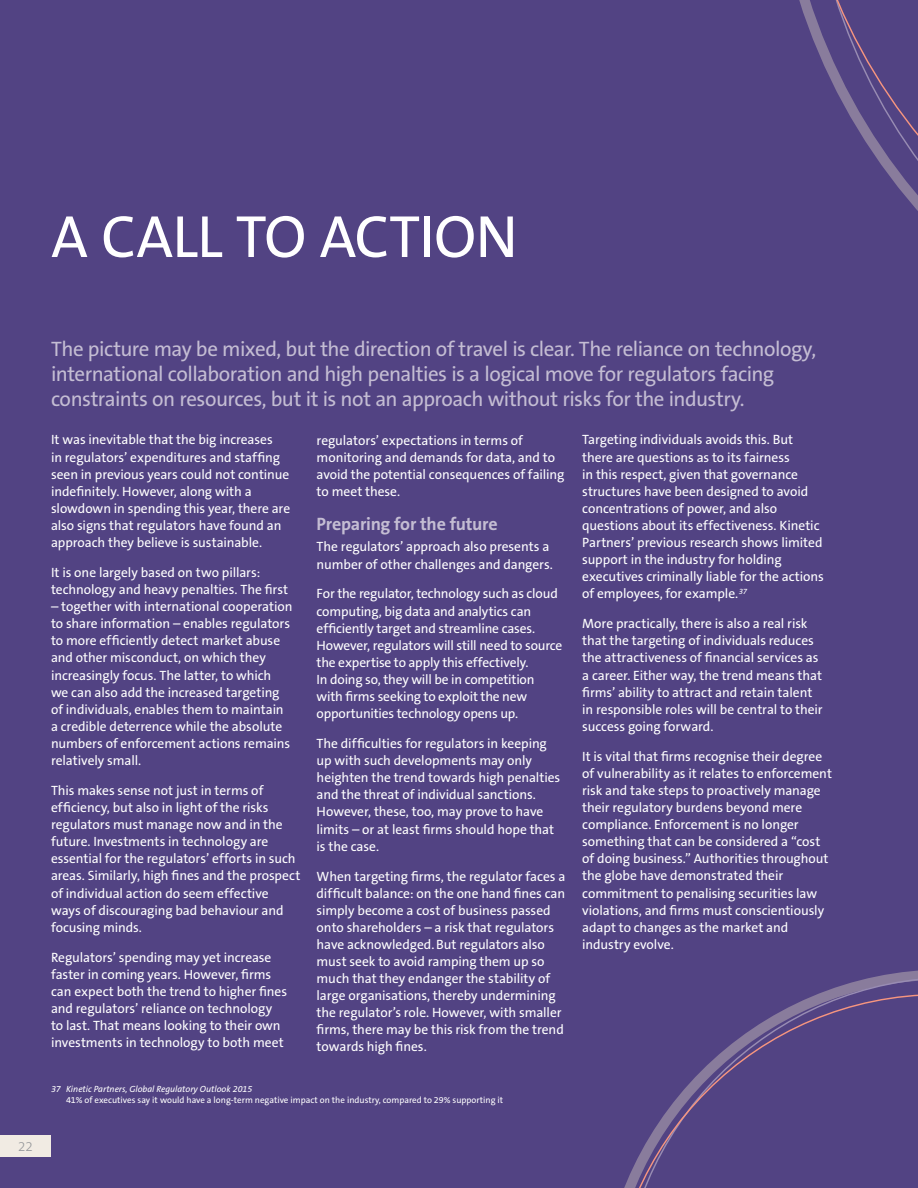
<style>
.page{position:relative;width:918px;height:1188px;background:#524383}
.page>*{position:absolute;margin:0;border:0;box-sizing:border-box;transform-origin:0 0}
.t1{font:60px "The Sans B5 Plain";letter-spacing:-.015em;color:#fff}
.t2{font:21px/25.2px "The Sans B5 Plain";letter-spacing:-.025em;color:#c4bdd3}
.t3{font:700 18px "The Sans B7";letter-spacing:-.015em;color:#c4bdd3}
.t4{font:13.5px/17.1px "The Sans B5 Plain";letter-spacing:-.005em;color:#fff}
.t5{font:300 13.5px "The Sans B3";color:#939598}
.t6{font:9px "The Sans B5 Plain";color:#fff}
.t7{font:italic 9px "The Sans B5 Plain";color:#fff}
</style>
<div class="page">
<svg style="left:818px;top:977px;width:100px;height:17px"></svg>
<svg style="left:624px;top:994px;width:294px;height:194px"></svg>
<svg style="left:799px;top:0;width:119px;height:211px"></svg>
<div style="left:0;top:1135px;width:51px;height:21px;background:#f1ebe3"></div>
<h1 class="t1" style="left:51px;top:204px;width:468px">A CALL TO ACTION</h1>
<p class="t5" style="left:18px;top:1139px;width:16px">22</p>
<p class="t2" style="left:51px;top:337px;width:767px">The picture may be mixed, but the direction of travel is clear. The reliance on technology, international collaboration and high penalties is a logical move for regulators facing constraints on resources, but it is not an approach without risks for the industry.</p>
<p class="t4" style="left:51px;top:432px;width:241px">It was inevitable that the big increases<br>in regulators’ expenditures and staffing seen in previous years could not continue indefinitely. However, along with a slowdown in spending this year, there are also signs that regulators have found an approach they believe is sustainable.</p>
<p class="t4" style="left:51px;top:564px;width:239px">It is one largely based on two pillars: technology and heavy penalties. The first</p>
<p class="t4" style="left:51px;top:598px;width:243px">– together with international cooperation to share information – enables regulators to more efficiently detect market abuse and other misconduct, on which they increasingly focus. The latter, to which<br>we can also add the increased targeting of individuals, enables them to maintain a credible deterrence while the absolute numbers of enforcement actions remains relatively small.</p>
<p class="t4" style="left:51px;top:782px;width:251px">This makes sense not just in terms of efficiency, but also in light of the risks regulators must manage now and in the future. Investments in technology are essential for the regulators’ efforts in such areas. Similarly, high fines and the prospect of individual action do seem effective ways of discouraging bad behaviour and focusing minds.</p>
<p class="t4" style="left:51px;top:949px;width:238px">Regulators’ spending may yet increase faster in coming years. However, firms can expect both the trend to higher fines and regulators’ reliance on technology to last. That means looking to their own investments in technology to both meet</p>
<p class="t4" style="left:317px;top:432px;width:249px">regulators’ expectations in terms of monitoring and demands for data, and to avoid the potential consequences of failing to meet these.</p>
<h3 class="t3" style="left:317px;top:514px;width:183px">Preparing for the future</h3>
<p class="t4" style="left:317px;top:539px;width:238px">The regulators’ approach also presents a number of other challenges and dangers.</p>
<p class="t4" style="left:317px;top:586px;width:247px">For the regulator, technology such as cloud computing, big data and analytics can efficiently target and streamline cases.<br>However, regulators will still need to source the expertise to apply this effectively.<br>In doing so, they will be in competition with firms seeking to exploit the new opportunities technology opens up.</p>
<p class="t4" style="left:317px;top:735px;width:245px">The difficulties for regulators in keeping up with such developments may only heighten the trend towards high penalties and the threat of individual sanctions.<br>However, these, too, may prove to have limits – or at least firms should hope that is the case.</p>
<p class="t4" style="left:317px;top:868px;width:250px">When targeting firms, the regulator faces a difficult balance: on the one hand fines can simply become a cost of business passed onto shareholders – a risk that regulators have acknowledged.But regulators also must seek to avoid ramping them up so much that they endanger the stability of large organisations, thereby undermining the regulator’s role. However, with smaller firms, there may be this risk from the trend towards high fines.</p>
<p class="t4" style="left:582px;top:432px;width:243px">Targeting individuals avoids this. But there are questions as to its fairness<br>in this respect, given that governance structures have been designed to avoid concentrations of power, and also questions about its effectiveness. Kinetic Partners’ previous research shows limited support in the industry for holding executives criminally liable for the actions of employees, for example.<sup>37</sup></p>
<p class="t4" style="left:582px;top:616px;width:242px">More practically, there is also a real risk that the targeting of individuals reduces the attractiveness of financial services as a career. Either way, the trend means that firms’ ability to attract and retain talent in responsible roles will be central to their success going forward.</p>
<p class="t4" style="left:582px;top:748px;width:251px">It is vital that firms recognise their degree of vulnerability as it relates to enforcement risk and take steps to proactively manage their regulatory burdens beyond mere compliance. Enforcement is no longer something that can be considered a “cost of doing business.” Authorities throughout the globe have demonstrated their commitment to penalising securities law violations, and firms must conscientiously adapt to changes as the market and industry evolve.</p>
<p class="t7" style="left:51px;top:1084px;width:203px">37 Kinetic Partners, Global Regulatory Outlook 2015</p>
<p class="t6" style="left:66px;top:1095px;width:439px">41% of executives say it would have a long-term negative impact on the industry, compared to 29% supporting it</p>
</div>
